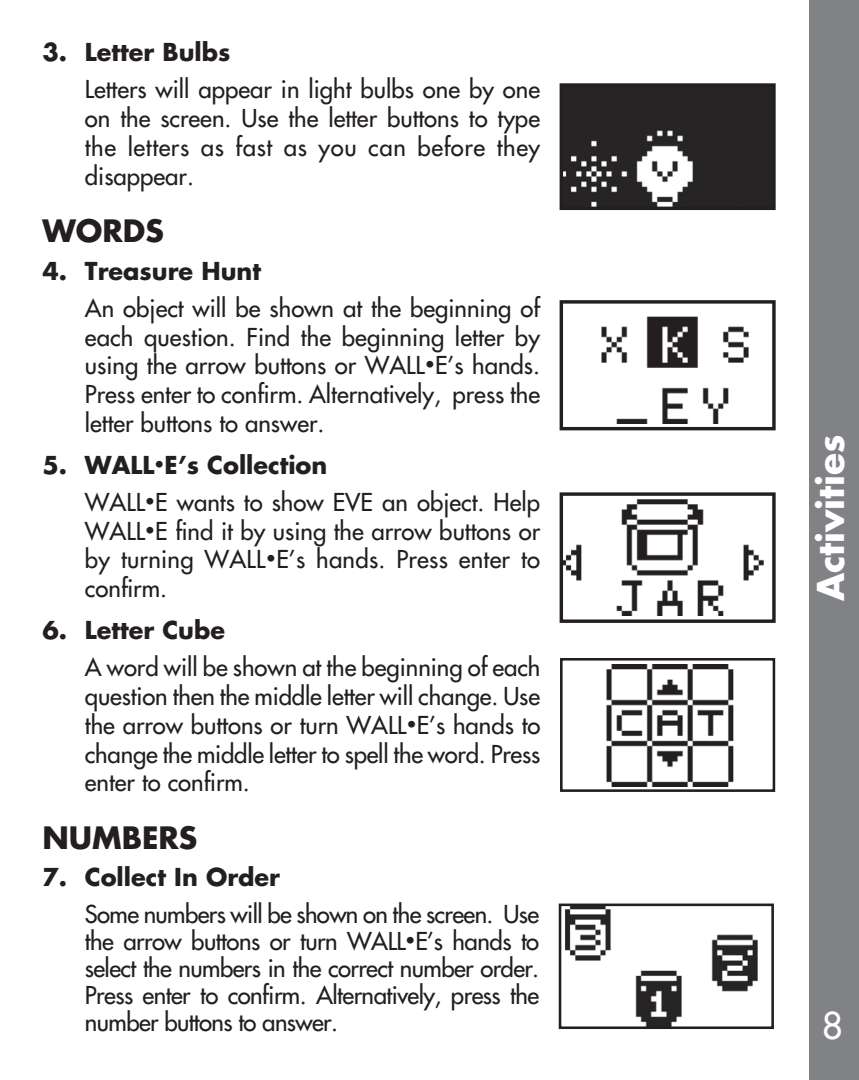
<style>
.page{position:relative;width:859px;height:1080px;background:#fff}
.page>*{position:absolute;margin:0;border:0;box-sizing:border-box;transform-origin:0 0}
.t1{font:700 36px "Futura";color:#fff}
.t2{font:500 36px "Futura";color:#fff}
.t3{font:700 30px "Futura";color:#231f20}
.t4{font:500 24px/28.8px "Futura";color:#231f20;text-align:justify}
.t5{font:700 24px "Futura";color:#231f20}
.s1{font-size:18px}
.s2{font-weight:700}
</style>
<div class="page">
<div style="left:809px;top:0;width:50px;height:1080px;background:#808285"></div>
<img style="left:564px;top:87px;width:208px;height:119px">
<div style="left:560px;top:83px;width:216px;height:127px;border:3px solid #231f20"></div>
<img style="left:601px;top:316px;width:148px;height:107px">
<div style="left:560px;top:300px;width:216px;height:130px;border:3px solid #231f20"></div>
<img style="left:564px;top:499px;width:200px;height:117px">
<div style="left:560px;top:492px;width:216px;height:131px;border:3px solid #231f20"></div>
<img style="left:606px;top:665px;width:128px;height:121px">
<div style="left:560px;top:658px;width:215px;height:134px;border:3px solid #231f20"></div>
<img style="left:564px;top:908px;width:194px;height:117px">
<div style="left:559px;top:904px;width:215px;height:125px;border:3px solid #231f20"></div>
<p class="t5" style="left:42px;top:36px;width:189px">3. Letter Bulbs</p>
<p class="t4" style="left:85px;top:75px;width:457px">Letters will appear in light bulbs one by one on the screen. Use the letter buttons to type the letters as fast as you can before they disappear.</p>
<p class="t3" style="left:42px;top:211px;width:123px">WORDS</p>
<p class="t5" style="left:42px;top:255px;width:220px">4. Treasure Hunt</p>
<p class="t4" style="left:85px;top:294px;width:457px">An object will be shown at the beginning of each question. Find the beginning letter by using the arrow buttons or WALL<span class="s1">•</span>E’s hands.<br>Press enter to confirm. Alternatively, press the letter buttons to answer.</p>
<p class="t4" style="left:85px;top:446px;width:457px;line-height:37.2px;text-indent:-42px"><span class="s2">5. WALL</span><span class="s1">•</span><span class="s2">E’s Collection<br></span>WALL<span class="s1">•</span>E wants to show EVE an object. Help</p>
<p class="t4" style="left:85px;top:517px;width:457px">WALL<span class="s1">•</span>E find it by using the arrow buttons or by turning WALL<span class="s1">•</span>E’s hands. Press enter to confirm.</p>
<p class="t5" style="left:42px;top:614px;width:184px">6. Letter Cube</p>
<p class="t4" style="left:85px;top:653px;width:457px">A word will be shown at the beginning of each question then the middle letter will change. Use the arrow buttons or turn WALL<span class="s1">•</span>E’s hands to change the middle letter to spell the word. Press enter to confirm.</p>
<p class="t3" style="left:42px;top:817px;width:156px">NUMBERS</p>
<p class="t5" style="left:42px;top:861px;width:239px">7. Collect In Order</p>
<p class="t4" style="left:85px;top:901px;width:456px;line-height:27px">Some numbers will be shown on the screen. Use the arrow buttons or turn WALL<span class="s1">•</span>E’s hands to select the numbers in the correct number order.<br>Press enter to confirm. Alternatively, press the number buttons to answer.</p>
<h1 class="t1" style="left:807px;top:601px;width:168px;rotate:-90deg">Activities</h1>
<h1 class="t2" style="left:822px;top:1004px;width:22px">8</h1>
</div>
